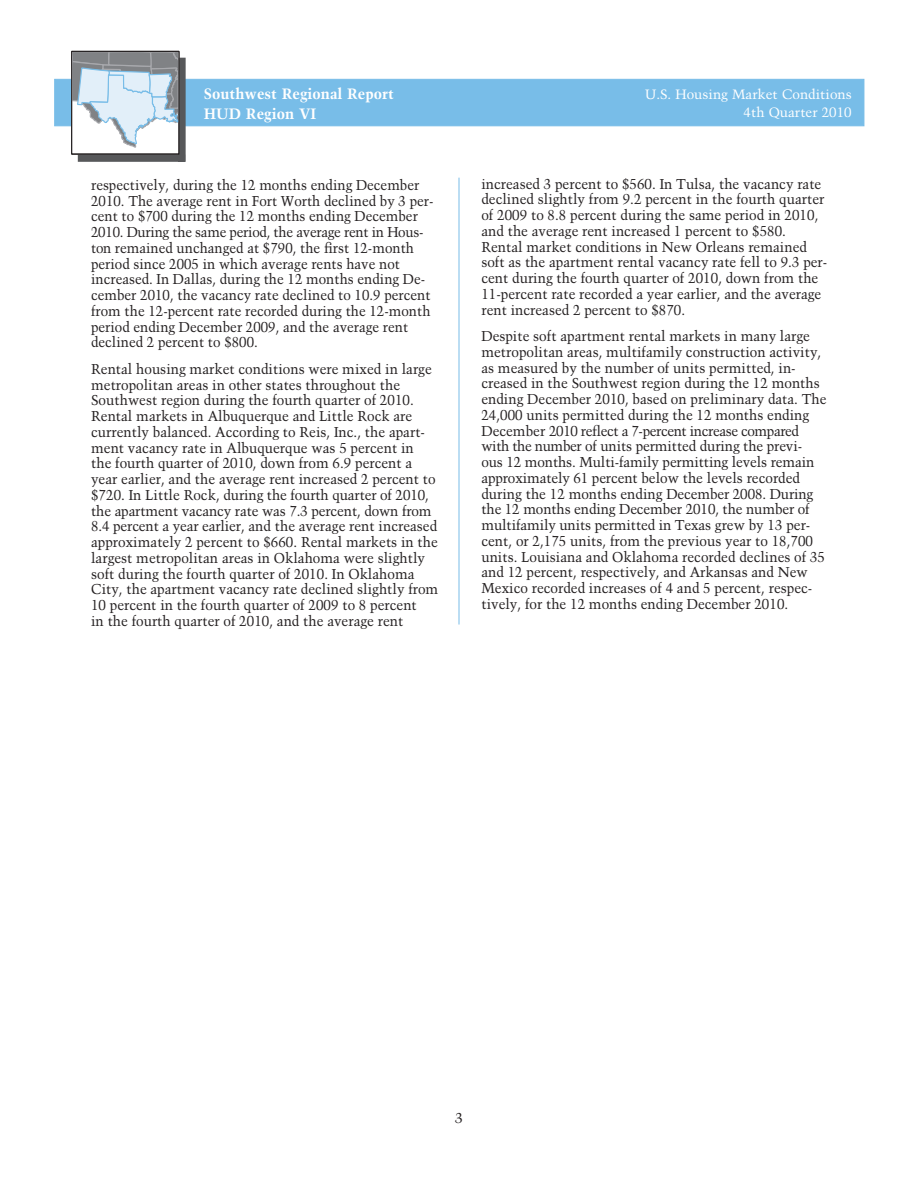
<style>
.page{position:relative;width:918px;height:1188px;background:#fff}
.page>*{position:absolute;margin:0;border:0;box-sizing:border-box;transform-origin:0 0}
.t1{font:700 15px/19.5px "Trump Mediaeval";color:#fff}
.t2{font:14.25px/15.8px "Trump Mediaeval";color:#231f20;scale:.95 1}
.t3{font:14.25px/15.8px "Trump Mediaeval";color:#231f20;scale:.94 1}
.t4{font:14.25px "Trump Mediaeval";color:#231f20}
.t5{font:13.5px/18px "Trump Mediaeval";color:#fff;text-align:right}
</style>
<div class="page">
<div style="left:54px;top:79px;width:810px;height:47px;background:#78bde8"></div>
<div style="left:179px;top:58px;width:6px;height:104px;background:#57585a"></div>
<div style="left:78px;top:155px;width:107px;height:7px;background:#57585a"></div>
<svg style="left:71px;top:50px;width:112px;height:105px"></svg>
<hr style="left:459px;top:178px;width:1px;height:447px;background:#78bde8">
<p class="t1" style="left:204px;top:84px;width:192px">Southwest Regional Report<br>HUD Region VI</p>
<p class="t5" style="left:645px;top:85px;width:208px">U.S. Housing Market Conditions<br>4th Quarter 2010</p>
<p class="t3" style="left:91px;top:177px;width:366px">respectively, during the 12 months ending December 2010. The average rent in Fort Worth declined by 3 per&shy;cent to $700 during the 12 months ending December 2010. During the same period, the average rent in Hous&shy;ton remained unchanged at $790, the first 12-month period since 2005 in which average rents have not increased. In Dallas, during the 12 months ending De&shy;cember 2010, the vacancy rate declined to 10.9 percent from the 12-percent rate recorded during the 12-month period ending December 2009, and the average rent declined 2 percent to $800.</p>
<p class="t2" style="left:91px;top:361px;width:367px">Rental housing market conditions were mixed in large metropolitan areas in other states throughout the Southwest region during the fourth quarter of 2010.<br>Rental markets in Albuquerque and Little Rock are currently balanced. According to Reis, Inc., the apart&shy;ment vacancy rate in Albuquerque was 5 percent in<br>the fourth quarter of 2010, down from 6.9 percent a year earlier, and the average rent increased 2 percent to $720. In Little Rock, during the fourth quarter of 2010, the apartment vacancy rate was 7.3 percent, down from 8.4 percent a year earlier, and the average rent increased approximately 2 percent to $660. Rental markets in the largest metropolitan areas in Oklahoma were slightly soft during the fourth quarter of 2010. In Oklahoma City, the apartment vacancy rate declined slightly from 10 percent in the fourth quarter of 2009 to 8 percent<br>in the fourth quarter of 2010, and the average rent</p>
<p class="t2" style="left:481px;top:176px;width:366px">increased 3 percent to $560. In Tulsa, the vacancy rate declined slightly from 9.2 percent in the fourth quarter of 2009 to 8.8 percent during the same period in 2010, and the average rent increased 1 percent to $580.<br>Rental market conditions in New Orleans remained soft as the apartment rental vacancy rate fell to 9.3 per&shy;cent during the fourth quarter of 2010, down from the 11-percent rate recorded a year earlier, and the average rent increased 2 percent to $870.</p>
<p class="t2" style="left:481px;top:328px;width:365px">Despite soft apartment rental markets in many large metropolitan areas, multifamily construction activity, as measured by the number of units permitted, in&shy;creased in the Southwest region during the 12 months ending December 2010, based on preliminary data. The 24,000 units permitted during the 12 months ending December 2010 reflect a 7-percent increase compared with the number of units permitted during the previ&shy;ous 12 months. Multi--family permitting levels remain approximately 61 percent below the levels recorded during the 12 months ending December 2008. During the 12 months ending December 2010, the number of multifamily units permitted in Texas grew by 13 per&shy;cent, or 2,175 units, from the previous year to 18,700 units. Louisiana and Oklahoma recorded declines of 35 and 12 percent, respectively, and Arkansas and New Mexico recorded increases of 4 and 5 percent, respec&shy;tively, for the 12 months ending December 2010.</p>
<p class="t4" style="left:455px;top:1110px;width:9px">3</p>
</div>
